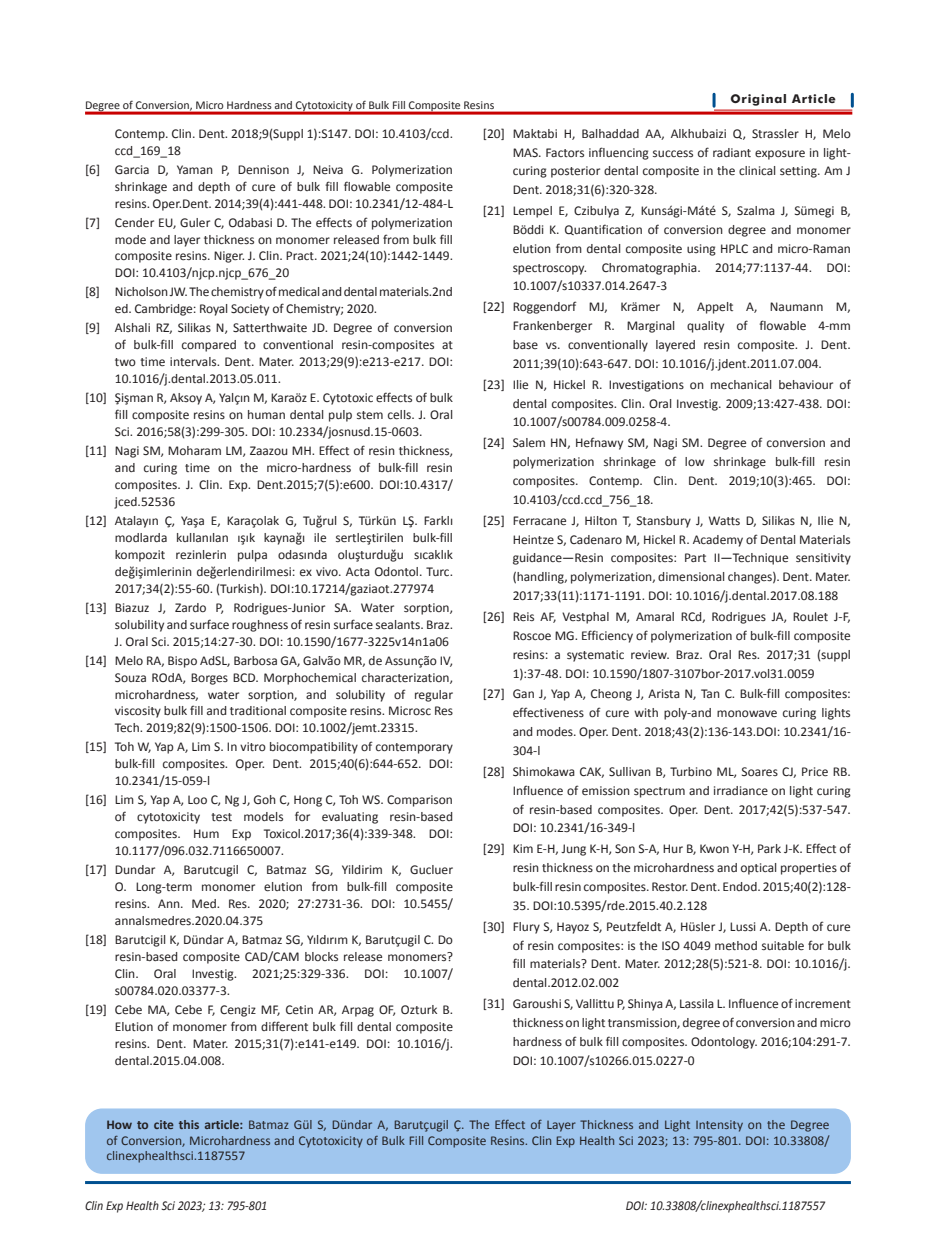
<style>
.page{position:relative;width:936px;height:1255px;background:#fff}
.page>*{position:absolute;margin:0;border:0;box-sizing:border-box;transform-origin:0 0}
.t1{font:13.5px/17px "Calibri";color:#231f20;text-align:justify}
.t2{font:italic 13.5px "Calibri";color:#231f20;scale:.9 1}
.t3{font:12px "Calibri";color:#231f20}
.t4{font:700 12px "Futura BT";letter-spacing:.07em;color:#231f20}
.s1{font-weight:700}
</style>
<div class="page">
<hr style="left:85px;top:1180px;width:765px;height:3px;background:#005090">
<hr style="left:85px;top:112px;width:767px;height:3px;background:#c80000">
<svg style="left:712px;top:94px;width:3px;height:12px"></svg>
<svg style="left:850px;top:94px;width:3px;height:12px"></svg>
<hr style="left:714px;top:110px;width:138px;height:1px;background:#c80000">
<div style="left:85px;top:1108px;width:765px;height:65px;background:#a0c6ee;border-radius:17px"></div>
<p class="t3" style="left:85px;top:98px;width:411px">Degree of Conversion, Micro Hardness and Cytotoxicity of Bulk Fill Composite Resins</p>
<p class="t4" style="left:730px;top:92px;width:107px">Original Article</p>
<p class="t1" style="left:115px;top:124px;width:340px">Contemp. Clin. Dent. 2018;9(Suppl 1):S147. DOI: 10.4103/ccd. ccd_169_18</p>
<p class="t1" style="left:115px;top:160px;width:340px;text-indent:-30px">[6] Garcia D, Yaman P, Dennison J, Neiva G. Polymerization shrinkage and depth of cure of bulk fill flowable composite resins. Oper.Dent. 2014;39(4):441-448. DOI: 10.2341/12-484-L</p>
<p class="t1" style="left:115px;top:213px;width:340px;text-indent:-30px">[7] Cender EU, Guler C, Odabasi D. The effects of polymerization mode and layer thickness on monomer released from bulk fill composite resins. Niger. J. Clin. Pract. 2021;24(10):1442-1449.<br>DOI: 10.4103/njcp.njcp_676_20</p>
<p class="t1" style="left:115px;top:283px;width:339px;text-indent:-30px">[8] Nicholson JW. The chemistry of medical and dental materials.2nd ed. Cambridge: Royal Society of Chemistry; 2020.</p>
<p class="t1" style="left:115px;top:319px;width:340px;text-indent:-30px">[9] Alshali RZ, Silikas N, Satterthwaite JD. Degree of conversion of bulk-fill compared to conventional resin-composites at two time intervals. Dent. Mater. 2013;29(9):e213-e217. DOI:<br>10.1016/j.dental.2013.05.011.</p>
<p class="t1" style="left:115px;top:388px;width:340px;text-indent:-30px">[10] Şişman R, Aksoy A, Yalçın M, Karaöz E. Cytotoxic effects of bulk fill composite resins on human dental pulp stem cells. J. Oral Sci. 2016;58(3):299-305. DOI: 10.2334/josnusd.15-0603.</p>
<p class="t1" style="left:115px;top:441px;width:340px;text-indent:-30px">[11] Nagi SM, Moharam LM, Zaazou MH. Effect of resin thickness, and curing time on the micro-hardness of bulk-fill resin composites. J. Clin. Exp. Dent.2015;7(5):e600. DOI:10.4317/ jced.52536</p>
<p class="t1" style="left:115px;top:511px;width:340px;text-indent:-30px">[12] Atalayın Ç, Yaşa E, Karaçolak G, Tuğrul S, Türkün LŞ. Farklı modlarda kullanılan ışık kaynağı ile sertleştirilen bulk-fill kompozit rezinlerin pulpa odasında oluşturduğu sıcaklık değişimlerinin değerlendirilmesi: ex vivo. Acta Odontol. Turc.<br>2017;34(2):55-60. (Turkish). DOI:10.17214/gaziaot.277974</p>
<p class="t1" style="left:115px;top:598px;width:340px;text-indent:-30px">[13] Biazuz J, Zardo P, Rodrigues-Junior SA. Water sorption, solubility and surface roughness of resin surface sealants. Braz.<br>J. Oral Sci. 2015;14:27-30. DOI: 10.1590/1677-3225v14n1a06</p>
<p class="t1" style="left:115px;top:651px;width:340px;text-indent:-30px">[14] Melo RA, Bispo AdSL, Barbosa GA, Galvão MR, de Assunção IV, Souza ROdA, Borges BCD. Morphochemical characterization, microhardness, water sorption, and solubility of regular viscosity bulk fill and traditional composite resins. Microsc Res Tech. 2019;82(9):1500-1506. DOI: 10.1002/jemt.23315.</p>
<p class="t1" style="left:115px;top:737px;width:340px;text-indent:-30px">[15] Toh W, Yap A, Lim S. In vitro biocompatibility of contemporary bulk-fill composites. Oper. Dent. 2015;40(6):644-652. DOI:<br>10.2341/15-059-l</p>
<p class="t1" style="left:115px;top:790px;width:340px;text-indent:-30px">[16] Lim S, Yap A, Loo C, Ng J, Goh C, Hong C, Toh WS. Comparison of cytotoxicity test models for evaluating resin-based composites. Hum Exp Toxicol.2017;36(4):339-348. DOI:<br>10.1177/096.032.7116650007.</p>
<p class="t1" style="left:115px;top:860px;width:340px;text-indent:-30px">[17] Dundar A, Barutcugil C, Batmaz SG, Yildirim K, Gucluer O. Long-term monomer elution from bulk-fill composite resins. Ann. Med. Res. 2020; 27:2731-36. DOI: 10.5455/ annalsmedres.2020.04.375</p>
<p class="t1" style="left:115px;top:930px;width:340px;text-indent:-30px">[18] Barutcigil K, Dündar A, Batmaz SG, Yıldırım K, Barutçugil C. Do resin-based composite CAD/CAM blocks release monomers?<br>Clin. Oral Investig. 2021;25:329-336. DOI: 10.1007/ s00784.020.03377-3.</p>
<p class="t1" style="left:115px;top:1000px;width:340px;text-indent:-30px">[19] Cebe MA, Cebe F, Cengiz MF, Cetin AR, Arpag OF, Ozturk B.<br>Elution of monomer from different bulk fill dental composite resins. Dent. Mater. 2015;31(7):e141-e149. DOI: 10.1016/j. dental.2015.04.008.</p>
<p class="t1" style="left:512px;top:123px;width:340px;line-height:18.8px;text-indent:-30px">[20] Maktabi H, Balhaddad AA, Alkhubaizi Q, Strassler H, Melo MAS. Factors influencing success of radiant exposure in light&shy;curing posterior dental composite in the clinical setting. Am J Dent. 2018;31(6):320-328.</p>
<p class="t1" style="left:512px;top:201px;width:340px;line-height:18.8px;text-indent:-30px">[21] Lempel E, Czibulya Z, Kunsági-Máté S, Szalma J, Sümegi B, Böddi K. Quantification of conversion degree and monomer elution from dental composite using HPLC and micro-Raman spectroscopy. Chromatographia. 2014;77:1137-44. DOI:<br>10.1007/s10337.014.2647-3</p>
<p class="t1" style="left:512px;top:297px;width:340px;line-height:18.8px;text-indent:-30px">[22] Roggendorf MJ, Krämer N, Appelt A, Naumann M, Frankenberger R. Marginal quality of flowable 4-mm base vs. conventionally layered resin composite. J. Dent.<br>2011;39(10):643-647. DOI: 10.1016/j.jdent.2011.07.004.</p>
<p class="t1" style="left:512px;top:374px;width:340px;line-height:18.8px;text-indent:-30px">[23] Ilie N, Hickel R. Investigations on mechanical behaviour of dental composites. Clin. Oral Investig. 2009;13:427-438. DOI:<br>10.1007/s00784.009.0258-4.</p>
<p class="t1" style="left:512px;top:433px;width:340px;line-height:18.8px;text-indent:-30px">[24] Salem HN, Hefnawy SM, Nagi SM. Degree of conversion and polymerization shrinkage of low shrinkage bulk-fill resin composites. Contemp. Clin. Dent. 2019;10(3):465. DOI:<br>10.4103/ccd.ccd_756_18.</p>
<p class="t1" style="left:512px;top:510px;width:340px;line-height:18.8px;text-indent:-30px">[25] Ferracane J, Hilton T, Stansbury J, Watts D, Silikas N, Ilie N, Heintze S, Cadenaro M, Hickel R. Academy of Dental Materials guidance—Resin composites: Part II—Technique sensitivity (handling, polymerization, dimensional changes). Dent. Mater.<br>2017;33(11):1171-1191. DOI: 10.1016/j.dental.2017.08.188</p>
<p class="t1" style="left:512px;top:606px;width:340px;line-height:18.8px;text-indent:-30px">[26] Reis AF, Vestphal M, Amaral RCd, Rodrigues JA, Roulet J-F, Roscoe MG. Efficiency of polymerization of bulk-fill composite resins: a systematic review. Braz. Oral Res. 2017;31 (suppl 1):37-48. DOI: 10.1590/1807-3107bor-2017.vol31.0059</p>
<p class="t1" style="left:512px;top:684px;width:340px;line-height:18.8px;text-indent:-30px">[27] Gan J, Yap A, Cheong J, Arista N, Tan C. Bulk-fill composites: effectiveness of cure with poly-and monowave curing lights and modes. Oper. Dent. 2018;43(2):136-143.DOI: 10.2341/16- 304-l</p>
<p class="t1" style="left:512px;top:761px;width:340px;line-height:18.8px;text-indent:-30px">[28] Shimokawa CAK, Sullivan B, Turbino ML, Soares CJ, Price RB.<br>Influence of emission spectrum and irradiance on light curing of resin-based composites. Oper. Dent. 2017;42(5):537-547.<br>DOI: 10.2341/16-349-l</p>
<p class="t1" style="left:512px;top:838px;width:340px;line-height:18.8px;text-indent:-30px">[29] Kim E-H, Jung K-H, Son S-A, Hur B, Kwon Y-H, Park J-K. Effect of resin thickness on the microhardness and optical properties of bulk-fill resin composites. Restor. Dent. Endod. 2015;40(2):128-</p>
<p class="t1" style="left:512px;top:896px;width:196px">35. DOI:10.5395/rde.2015.40.2.128</p>
<p class="t1" style="left:512px;top:916px;width:340px;line-height:18.8px;text-indent:-30px">[30] Flury S, Hayoz S, Peutzfeldt A, Hüsler J, Lussi A. Depth of cure of resin composites: is the ISO 4049 method suitable for bulk fill materials? Dent. Mater. 2012;28(5):521-8. DOI: 10.1016/j. dental.2012.02.002</p>
<p class="t1" style="left:512px;top:993px;width:340px;line-height:18.8px;text-indent:-30px">[31] Garoushi S, Vallittu P, Shinya A, Lassila L. Influence of increment thickness on light transmission, degree of conversion and micro hardness of bulk fill composites. Odontology. 2016;104:291-7.<br>DOI: 10.1007/s10266.015.0227-0</p>
<p class="t1" style="left:106px;top:1116px;width:724px;line-height:15.3px"><span class="s1">How to cite this article:</span> Batmaz Gül S, Dündar A, Barutçugil Ç. The Effect of Layer Thickness and Light Intensity on the Degree of Conversion, Microhardness and Cytotoxicity of Bulk Fill Composite Resins. Clin Exp Health Sci 2023; 13: 795-801. DOI: 10.33808/ clinexphealthsci.1187557</p>
<p class="t2" style="left:85px;top:1196px;width:204px">Clin Exp Health Sci 2023; 13: 795-801</p>
<p class="t2" style="left:625px;top:1196px;width:223px">DOI: 10.33808/clinexphealthsci.1187557</p>
</div>
